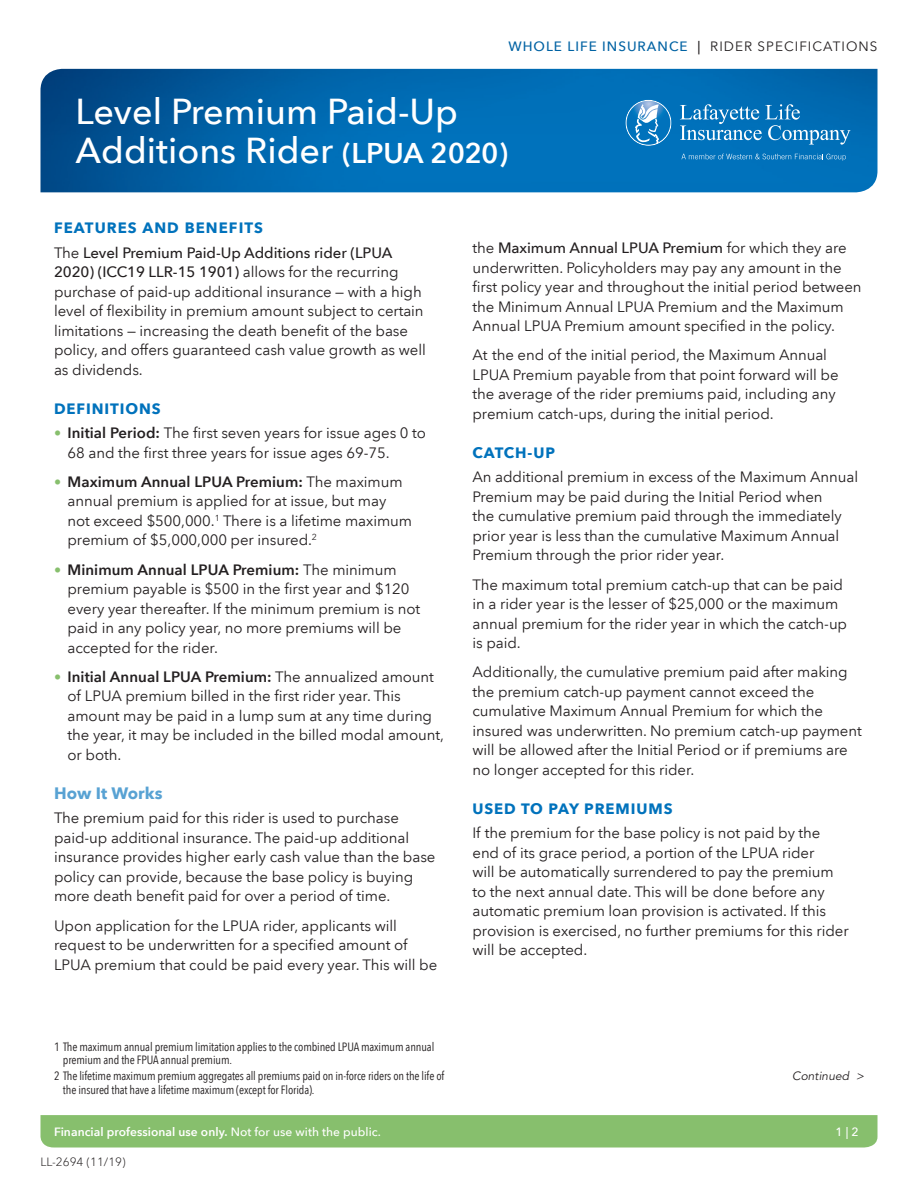
<style>
.page{position:relative;width:918px;height:1188px;background:#fff}
.page>*{position:absolute;margin:0;border:0;box-sizing:border-box;transform-origin:0 0}
.t1{font:500 36px/39px "Avenir Next LT Pro";color:#fff}
.Sub-Heads{font:700 16.5px "Avenir Next LT Pro";letter-spacing:.005em;color:#58a2d3}
.Body{font:15px/19.5px "Avenir Next LT Pro";letter-spacing:-.005em;color:#231f20}
.Body_bullet_-_senten{font:15px/19.5px "Avenir Next LT Pro";letter-spacing:-.005em;color:#231f20}
.Body_-_bullets-_last{font:15px/19.5px "Avenir Next LT Pro";letter-spacing:-.005em;color:#231f20}
.HEADS{font:700 15px "Avenir Next LT Pro";letter-spacing:.06em;color:#0072bc}
.t2{font:13.5px "Avenir Next LT Pro";letter-spacing:.075em;color:#231f20}
.t3{font:12px/13.5px "Avenir Next Condensed";letter-spacing:-.01em;color:#231f20}
.t4{font:600 12px "Avenir Next LT Pro";letter-spacing:.005em;color:#fff}
.t5{font:300 12px "Avenir Next LT Pro";color:#231f20}
.t6{font:italic 12px "Avenir LT Std";letter-spacing:.005em;color:#231f20}
.t7{font:500 12px "Avenir Next LT Pro";color:#fff}
.s1{font-weight:500;color:#0062a3}
.s2{font-weight:500}
.s3{font-weight:600;font-size:28.5px}
.s4{font-weight:600;font-size:14.25px;color:#87bf6d}
.s5{font-weight:600}
.s6{font-size:14.25px;color:#87bf6d}
</style>
<div class="page">
<img style="left:40px;top:69px;width:838px;height:123px">
<div style="left:40px;top:1115px;width:838px;height:33px;background:#87bf6d"></div>
<svg style="left:681px;top:154px;width:165px;height:7px"></svg>
<svg style="left:680px;top:104px;width:170px;height:41px;background:#2885c2"></svg>
<svg style="left:624px;top:99px;width:49px;height:48px;background:#3c92cb"></svg>
<p class="t2" style="left:508px;top:38px;width:371px"><span class="s1">WHOLE LIFE INSURANCE</span> <span class="s2">|</span> RIDER SPECIFICATIONS</p>
<p class="t1" style="left:76px;top:92px;width:434px">Level Premium Paid-Up<br>Additions Rider <span class="s3">(LPUA 2020)</span></p>
<p class="HEADS" style="left:54px;top:219px;width:211px">FEATURES AND BENEFITS</p>
<p class="Body" style="left:54px;top:243px;width:373px">The <span class="s2">Level Premium Paid-Up Additions rider (LPUA 2020) (ICC19 LLR-15 1901)</span> allows for the recurring purchase of paid-up additional insurance — with a high level of flexibility in premium amount subject to certain limitations — increasing the death benefit of the base policy, and offers guaranteed cash value growth as well as dividends.</p>
<p class="HEADS" style="left:54px;top:399px;width:108px">DEFINITIONS</p>
<p class="Body_bullet_-_senten" style="left:68px;top:423px;width:360px;text-indent:-14px"><span class="s4">•</span> <span class="s5">Initial Period:</span> The first seven years for issue ages 0 to<br>68 and the first three years for issue ages 69-75.</p>
<p class="Body_bullet_-_senten" style="left:68px;top:472px;width:346px;text-indent:-14px"><span class="s6">•</span> <span class="s5">Maximum Annual LPUA Premium:</span> The maximum annual premium is applied for at issue, but may not exceed $500,000.<sup>1</sup> There is a lifetime maximum premium of $5,000,000 per insured.<sup>2</sup></p>
<p class="Body_bullet_-_senten" style="left:68px;top:560px;width:354px;text-indent:-14px"><span class="s4">•</span> <span class="s5">Minimum Annual LPUA Premium:</span> The minimum premium payable is $500 in the first year and $120 every year thereafter. If the minimum premium is not paid in any policy year, no more premiums will be accepted for the rider.</p>
<p class="Body_-_bullets-_last" style="left:68px;top:667px;width:378px;text-indent:-14px"><span class="s4">•</span> <span class="s5">Initial Annual LPUA Premium:</span> The annualized amount of LPUA premium billed in the first rider year. This amount may be paid in a lump sum at any time during the year, it may be included in the billed modal amount, or both.</p>
<p class="Sub-Heads" style="left:54px;top:783px;width:110px">How It Works</p>
<p class="Body" style="left:54px;top:808px;width:383px">The premium paid for this rider is used to purchase paid-up additional insurance. The paid-up additional insurance provides higher early cash value than the base policy can provide, because the base policy is buying more death benefit paid for over a period of time.</p>
<p class="Body" style="left:54px;top:916px;width:385px">Upon application for the LPUA rider, applicants will request to be underwritten for a specified amount of<br>LPUA premium that could be paid every year. This will be</p>
<p class="t3" style="left:63px;top:1039px;width:373px;text-indent:-9px">1 The maximum annual premium limitation applies to the combined LPUA maximum annual premium and the FPUA annual premium.</p>
<p class="t3" style="left:63px;top:1068px;width:383px;text-indent:-9px">2 The lifetime maximum premium aggregates all premiums paid on in-force riders on the life of the insured that have a lifetime maximum (except for Florida).</p>
<p class="Body" style="left:472px;top:238px;width:391px">the <span class="s2">Maximum Annual LPUA Premium</span> for which they are underwritten. Policyholders may pay any amount in the first policy year and throughout the initial period between the Minimum Annual LPUA Premium and the Maximum Annual LPUA Premium amount specified in the policy.</p>
<p class="Body" style="left:472px;top:345px;width:368px">At the end of the initial period, the Maximum Annual LPUA Premium payable from that point forward will be the average of the rider premiums paid, including any premium catch-ups, during the initial period.</p>
<p class="HEADS" style="left:472px;top:443px;width:84px">CATCH-UP</p>
<p class="Body" style="left:472px;top:467px;width:387px">An additional premium in excess of the Maximum Annual Premium may be paid during the Initial Period when<br>the cumulative premium paid through the immediately prior year is less than the cumulative Maximum Annual Premium through the prior rider year.</p>
<p class="Body" style="left:472px;top:575px;width:376px">The maximum total premium catch-up that can be paid in a rider year is the lesser of $25,000 or the maximum annual premium for the rider year in which the catch-up is paid.</p>
<p class="Body" style="left:472px;top:662px;width:391px">Additionally, the cumulative premium paid after making the premium catch-up payment cannot exceed the cumulative Maximum Annual Premium for which the insured was underwritten. No premium catch-up payment will be allowed after the Initial Period or if premiums are no longer accepted for this rider.</p>
<p class="HEADS" style="left:472px;top:799px;width:202px">USED TO PAY PREMIUMS</p>
<p class="Body" style="left:472px;top:823px;width:378px">If the premium for the base policy is not paid by the end of its grace period, a portion of the LPUA rider<br>will be automatically surrendered to pay the premium to the next annual date. This will be done before any automatic premium loan provision is activated. If this provision is exercised, no further premiums for this rider will be accepted.</p>
<p class="t6" style="left:792px;top:1069px;width:73px">Continued &gt;</p>
<p class="t4" style="left:54px;top:1125px;width:329px">Financial professional use only. <span class="s2">Not for use with the public.</span></p>
<p class="t7" style="left:835px;top:1125px;width:25px">1 | 2</p>
<p class="t5" style="left:40px;top:1155px;width:87px">LL-2694 (11/19)</p>
</div>
